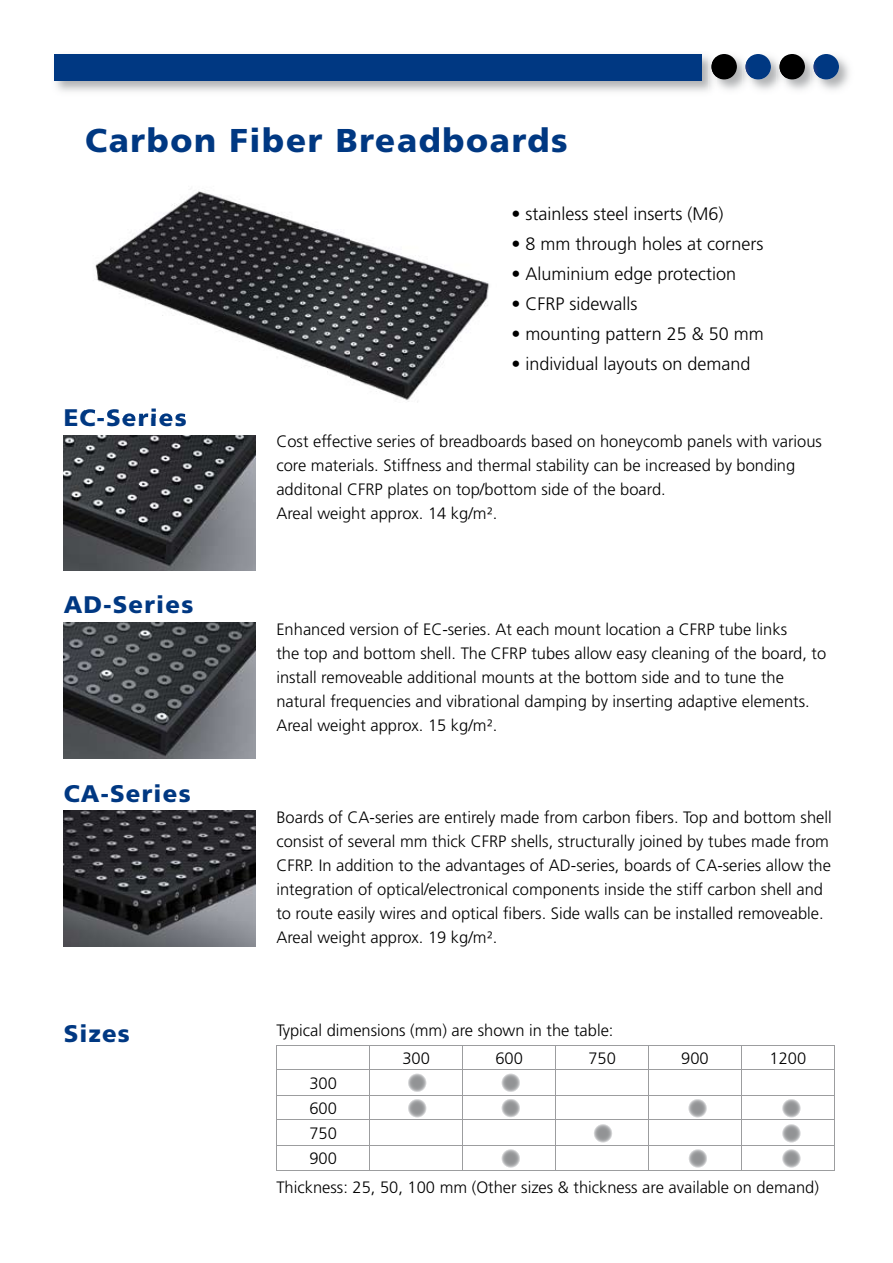
<style>
.page{position:relative;width:893px;height:1263px;background:#fff}
.page>*{position:absolute;margin:0;border:0;box-sizing:border-box;transform-origin:0 0}
.t1{font:900 33px "Frutiger LT Std";letter-spacing:.05em;color:#003882}
.t2{font:900 24px "Frutiger LT Std";letter-spacing:.05em;color:#003882}
.t3{font:300 18px "Frutiger LT Std";color:#000}
.t4{font:300 16.5px/24px "Frutiger LT Std";color:#000}
</style>
<div class="page">
<img style="left:64px;top:623px;width:191px;height:136px">
<img style="left:64px;top:435px;width:191px;height:136px">
<img style="left:64px;top:811px;width:191px;height:136px">
<img style="left:95px;top:191px;width:394px;height:211px">
<img style="left:85px;top:408px;width:101px;height:9px">
<img style="left:820px;top:54px;width:19px;height:26px">
<div style="left:813px;top:54px;width:26px;height:26px;background:#003882;border-radius:50%"></div>
<img style="left:786px;top:54px;width:25px;height:36px">
<img style="left:813px;top:56px;width:7px;height:22px">
<div style="left:779px;top:54px;width:26px;height:26px;background:#000;border-radius:50%"></div>
<img style="left:752px;top:54px;width:25px;height:36px">
<img style="left:779px;top:56px;width:7px;height:22px">
<div style="left:745px;top:54px;width:26px;height:26px;background:#003882;border-radius:50%"></div>
<img style="left:717px;top:54px;width:20px;height:26px">
<img style="left:745px;top:56px;width:7px;height:22px">
<div style="left:711px;top:54px;width:26px;height:26px;background:#000;border-radius:50%"></div>
<img style="left:709px;top:55px;width:8px;height:38px">
<img style="left:711px;top:56px;width:6px;height:21px">
<div style="left:54px;top:54px;width:648px;height:27px;background:#003882"></div>
<hr style="left:276px;top:1045px;width:94px;height:1px;background:#9c9d9f">
<hr style="left:370px;top:1045px;width:93px;height:1px;background:#9c9d9f">
<hr style="left:463px;top:1045px;width:93px;height:1px;background:#9c9d9f">
<hr style="left:556px;top:1045px;width:93px;height:1px;background:#9c9d9f">
<hr style="left:649px;top:1045px;width:92px;height:1px;background:#9c9d9f">
<hr style="left:741px;top:1045px;width:94px;height:1px;background:#9c9d9f">
<hr style="left:276px;top:1069px;width:94px;height:1px;background:#9c9d9f">
<hr style="left:370px;top:1069px;width:93px;height:1px;background:#9c9d9f">
<hr style="left:463px;top:1069px;width:93px;height:1px;background:#9c9d9f">
<hr style="left:556px;top:1069px;width:93px;height:1px;background:#9c9d9f">
<hr style="left:649px;top:1069px;width:92px;height:1px;background:#9c9d9f">
<hr style="left:741px;top:1069px;width:94px;height:1px;background:#9c9d9f">
<hr style="left:276px;top:1095px;width:94px;height:1px;background:#9c9d9f">
<hr style="left:370px;top:1095px;width:93px;height:1px;background:#9c9d9f">
<hr style="left:463px;top:1095px;width:93px;height:1px;background:#9c9d9f">
<hr style="left:556px;top:1095px;width:93px;height:1px;background:#9c9d9f">
<hr style="left:649px;top:1095px;width:92px;height:1px;background:#9c9d9f">
<hr style="left:741px;top:1095px;width:94px;height:1px;background:#9c9d9f">
<hr style="left:276px;top:1119px;width:94px;height:1px;background:#9c9d9f">
<hr style="left:370px;top:1119px;width:93px;height:1px;background:#9c9d9f">
<hr style="left:463px;top:1119px;width:93px;height:1px;background:#9c9d9f">
<hr style="left:556px;top:1119px;width:93px;height:1px;background:#9c9d9f">
<hr style="left:649px;top:1119px;width:92px;height:1px;background:#9c9d9f">
<hr style="left:741px;top:1119px;width:94px;height:1px;background:#9c9d9f">
<hr style="left:276px;top:1145px;width:94px;height:1px;background:#9c9d9f">
<svg style="left:276px;top:1046px;width:1px;height:124px"></svg>
<hr style="left:370px;top:1145px;width:93px;height:1px;background:#9c9d9f">
<svg style="left:369px;top:1046px;width:1px;height:124px"></svg>
<hr style="left:463px;top:1145px;width:93px;height:1px;background:#9c9d9f">
<svg style="left:462px;top:1046px;width:1px;height:124px"></svg>
<hr style="left:556px;top:1145px;width:93px;height:1px;background:#9c9d9f">
<svg style="left:555px;top:1046px;width:1px;height:124px"></svg>
<hr style="left:649px;top:1145px;width:92px;height:1px;background:#9c9d9f">
<svg style="left:648px;top:1046px;width:1px;height:124px"></svg>
<hr style="left:741px;top:1145px;width:94px;height:1px;background:#9c9d9f">
<svg style="left:741px;top:1046px;width:1px;height:124px"></svg>
<svg style="left:834px;top:1046px;width:1px;height:124px"></svg>
<hr style="left:276px;top:1170px;width:94px;height:1px;background:#9c9d9f">
<hr style="left:370px;top:1170px;width:93px;height:1px;background:#9c9d9f">
<hr style="left:463px;top:1170px;width:93px;height:1px;background:#9c9d9f">
<hr style="left:556px;top:1170px;width:93px;height:1px;background:#9c9d9f">
<hr style="left:649px;top:1170px;width:92px;height:1px;background:#9c9d9f">
<hr style="left:741px;top:1170px;width:94px;height:1px;background:#9c9d9f">
<svg style="left:408px;top:1073px;width:18px;height:19px"></svg>
<svg style="left:501px;top:1073px;width:19px;height:19px"></svg>
<svg style="left:501px;top:1099px;width:19px;height:18px"></svg>
<svg style="left:501px;top:1149px;width:19px;height:18px"></svg>
<svg style="left:594px;top:1124px;width:18px;height:18px"></svg>
<svg style="left:688px;top:1099px;width:19px;height:18px"></svg>
<svg style="left:688px;top:1149px;width:19px;height:18px"></svg>
<svg style="left:782px;top:1099px;width:18px;height:18px"></svg>
<svg style="left:782px;top:1124px;width:18px;height:18px"></svg>
<svg style="left:782px;top:1149px;width:18px;height:18px"></svg>
<svg style="left:408px;top:1099px;width:18px;height:18px"></svg>
<h1 class="t1" style="left:85px;top:121px;width:484px">Carbon Fiber Breadboards</h1>
<h2 class="t2" style="left:64px;top:403px;width:124px">EC-Series</h2>
<h2 class="t2" style="left:64px;top:590px;width:131px">AD-Series</h2>
<h2 class="t2" style="left:64px;top:779px;width:128px">CA-Series</h2>
<h2 class="t2" style="left:64px;top:1019px;width:68px">Sizes</h2>
<p class="t3" style="left:511px;top:204px;width:214px">• stainless steel inserts (M6)</p>
<p class="t3" style="left:511px;top:234px;width:254px">• 8 mm through holes at corners</p>
<p class="t3" style="left:511px;top:264px;width:226px">• Aluminium edge protection</p>
<p class="t3" style="left:511px;top:294px;width:128px">• CFRP sidewalls</p>
<p class="t3" style="left:511px;top:324px;width:254px">• mounting pattern 25 &amp; 50 mm</p>
<p class="t3" style="left:511px;top:354px;width:241px">• individual layouts on demand</p>
<p class="t4" style="left:276px;top:430px;width:547px">Cost effective series of breadboards based on honeycomb panels with various core materials. Stiffness and thermal stability can be increased by bonding additonal CFRP plates on top/bottom side of the board.<br>Areal weight approx. 14 kg/m².</p>
<p class="t4" style="left:276px;top:618px;width:551px">Enhanced version of EC-series. At each mount location a CFRP tube links<br>the top and bottom shell. The CFRP tubes allow easy cleaning of the board, to install removeable additional mounts at the bottom side and to tune the natural frequencies and vibrational damping by inserting adaptive elements.<br>Areal weight approx. 15 kg/m².</p>
<p class="t4" style="left:276px;top:806px;width:557px">Boards of CA-series are entirely made from carbon fibers. Top and bottom shell consist of several mm thick CFRP shells, structurally joined by tubes made from CFRP. In addition to the advantages of AD-series, boards of CA-series allow the integration of optical/electronical components inside the stiff carbon shell and to route easily wires and optical fibers. Side walls can be installed removeable.<br>Areal weight approx. 19 kg/m².</p>
<p class="t4" style="left:276px;top:1019px;width:339px">Typical dimensions (mm) are shown in the table:</p>
<p class="t4" style="left:309px;top:1071px;width:29px;line-height:25px;text-align:justify">300<br>600<br>750<br>900</p>
<p class="t4" style="left:402px;top:1046px;width:29px">300</p>
<p class="t4" style="left:495px;top:1046px;width:29px">600</p>
<p class="t4" style="left:588px;top:1046px;width:29px">750</p>
<p class="t4" style="left:681px;top:1046px;width:29px">900</p>
<p class="t4" style="left:770px;top:1046px;width:38px">1200</p>
<p class="t4" style="left:276px;top:1175px;width:544px">Thickness: 25, 50, 100 mm (Other sizes &amp; thickness are available on demand)</p>
</div>
